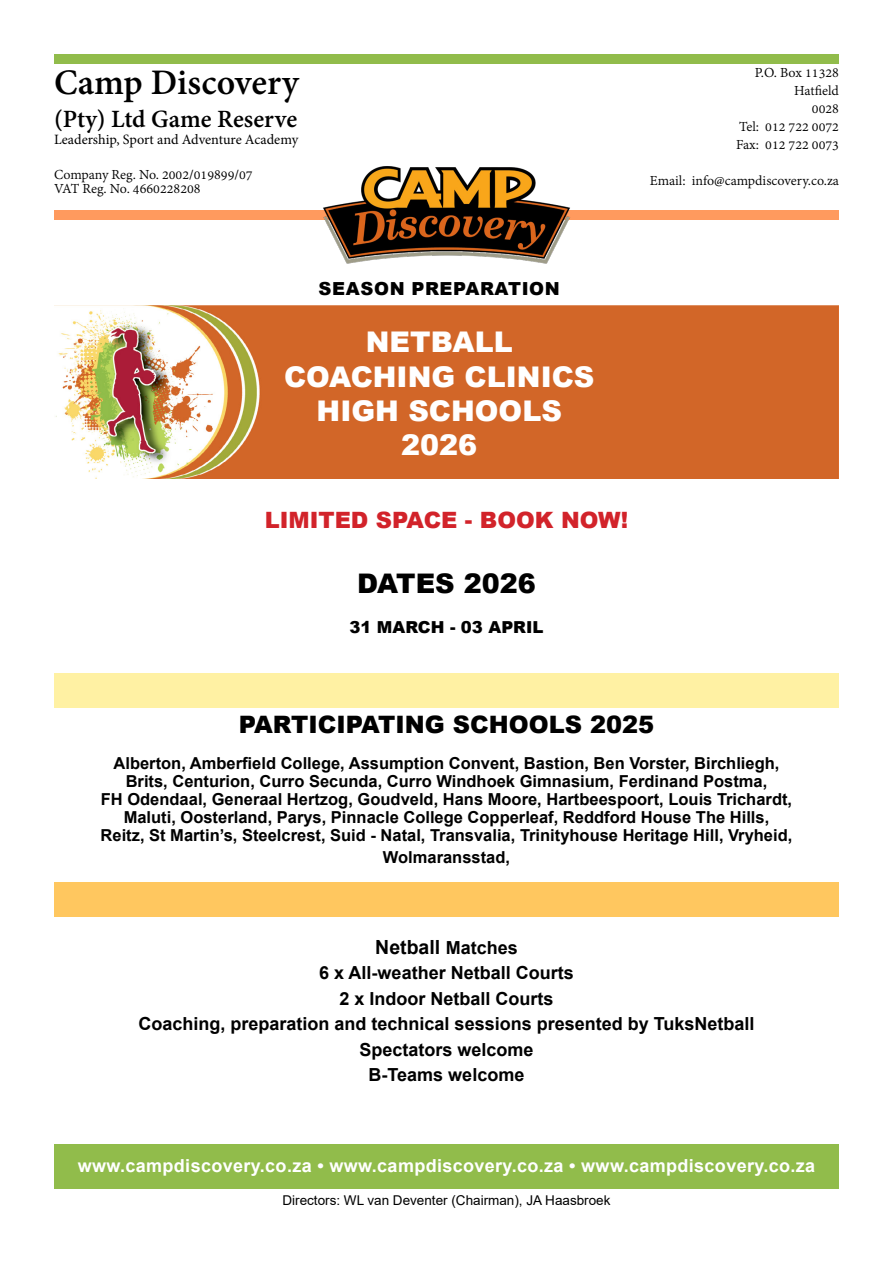
<style>
.page{position:relative;width:893px;height:1263px;background:#fff}
.page>*{position:absolute;margin:0;border:0;box-sizing:border-box;transform-origin:0 0}
.t1{font:700 39px "Adobe Devanagari";color:#000}
.t2{font:900 28.5px/34.2px "Arial";color:#fff;text-align:center}
.t3{font:700 27px "Adobe Devanagari";color:#000}
.t4{font:900 27px "Arial";color:#000}
.t5{font:900 24px "Arial";color:#000}
.t6{font:900 22.5px "Arial";color:#d2232a}
.t7{font:700 19.5px "Arial";color:#000}
.t8{font:700 18px/25.5px "Arial";color:#000;text-align:center}
.t9{font:700 18px "Arial";letter-spacing:.02em;color:#fff}
.t10{font:900 18px "Arial";letter-spacing:.035em;color:#000}
.t11{font:700 16.5px/18px "Arial";color:#000;text-align:center}
.t12{font:900 16.5px "Arial";color:#000}
.t13{font:15px/18px "Adobe Devanagari";color:#000;text-align:right}
.t14{font:14.25px "Minion Pro";letter-spacing:-.005em;color:#000}
.t15{font:13.5px "Arial";color:#000}
.s1{font-size:18px}
</style>
<div class="page">
<div style="left:54px;top:54px;width:785px;height:9px;background:#91bc4b"></div>
<div style="left:54px;top:882px;width:785px;height:34px;background:#ffc75f"></div>
<div style="left:54px;top:673px;width:785px;height:35px;background:#fff1a3"></div>
<div style="left:54px;top:1144px;width:785px;height:45px;background:#91bc4b"></div>
<div style="left:54px;top:210px;width:785px;height:9px;background:#ff9a5e"></div>
<img style="left:302px;top:166px;width:289px;height:98px">
<img style="left:54px;top:305px;width:785px;height:174px">
<h1 class="t1" style="left:54px;top:60px;width:247px">Camp Discovery</h1>
<h3 class="t3" style="left:54px;top:103px;width:245px">(Pty) Ltd Game Reserve</h3>
<p class="t14" style="left:54px;top:130px;width:246px">Leadership, Sport and Adventure Academy</p>
<p class="t13" style="left:54px;top:169px;width:200px;line-height:13.5px;text-align:left">Company Reg. No. 2002/019899/07<br>VAT Reg. No. 4660228208</p>
<p class="t13" style="left:736px;top:65px;width:104px">P.O. Box 11328<br>Hatfield<br>0028<br>Tel: 012 722 0072<br>Fax: 012 722 0073</p>
<p class="t13" style="left:650px;top:173px;width:191px">Email: info@campdiscovery.co.za</p>
<p class="t10" style="left:319px;top:275px;width:243px">SEASON PREPARATION</p>
<h2 class="t2" style="left:284px;top:324px;width:312px">NETBALL<br>COACHING CLINICS<br>HIGH SCHOOLS<br>2026</h2>
<h3 class="t6" style="left:265px;top:503px;width:365px">LIMITED SPACE - BOOK NOW!</h3>
<h3 class="t4" style="left:357px;top:564px;width:180px">DATES 2026</h3>
<p class="t12" style="left:349px;top:615px;width:196px">31 MARCH - 03 APRIL</p>
<h3 class="t5" style="left:239px;top:707px;width:417px">PARTICIPATING SCHOOLS 2025</h3>
<p class="t11" style="left:101px;top:755px;width:693px">Alberton, Amberfield College, Assumption Convent, Bastion, Ben Vorster, Birchliegh, Brits, Centurion, Curro Secunda, Curro Windhoek Gimnasium, Ferdinand Postma,<br>FH Odendaal, Generaal Hertzog, Goudveld, Hans Moore, Hartbeespoort, Louis Trichardt, Maluti, Oosterland, Parys, Pinnacle College Copperleaf, Reddford House The Hills, Reitz, St Martin’s, Steelcrest, Suid - Natal, Transvalia, Trinityhouse Heritage Hill, Vryheid,</p>
<p class="t11" style="left:383px;top:848px;width:129px">Wolmaransstad,</p>
<p class="t7" style="left:375px;top:933px;width:144px">Netball <span class="s1">Matches</span></p>
<p class="t8" style="left:139px;top:960px;width:617px">6 x All-weather Netball Courts<br>2 x Indoor Netball Courts<br>Coaching, preparation and technical sessions presented by TuksNetball Spectators welcome<br>B-Teams welcome</p>
<p class="t9" style="left:78px;top:1153px;width:739px">www.campdiscovery.co.za • www.campdiscovery.co.za • www.campdiscovery.co.za</p>
<p class="t15" style="left:282px;top:1191px;width:330px">Directors: WL van Deventer (Chairman), JA Haasbroek</p>
</div>
